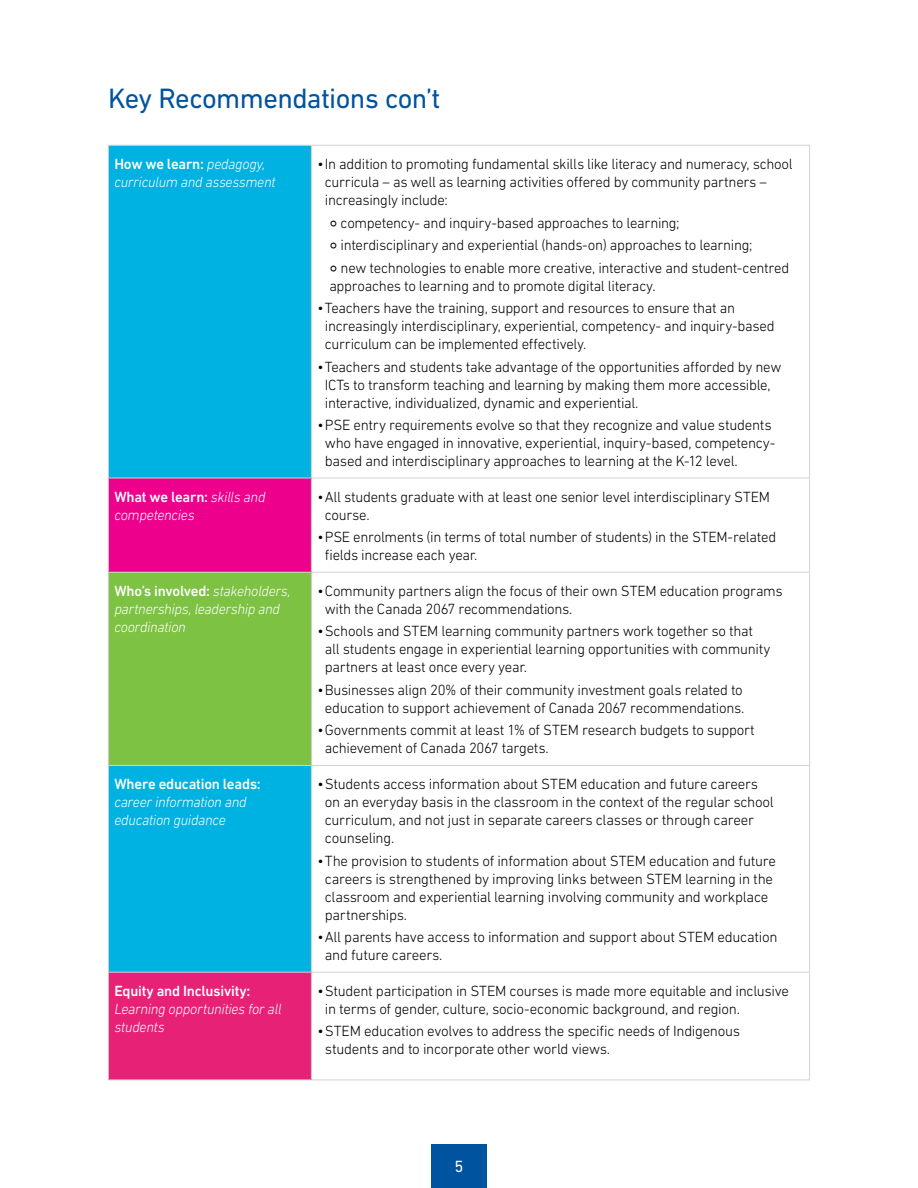
<style>
.page{position:relative;width:918px;height:1188px;background:#fff}
.page>*{position:absolute;margin:0;border:0;box-sizing:border-box;transform-origin:0 0}
.t1{font:28.5px "DIN Next W1 G";letter-spacing:-.02em;color:#00539f}
.t2{font:16.5px "DIN Next W1 G";color:#fff}
.t3{font:300 15px/18px "DIN Next W1 G";letter-spacing:-.02em;color:#000}
.t4{font:italic 300 15px/18px "DIN Next W1 G";letter-spacing:-.025em;color:#fff}
.t5{font:500 15px "DIN Next W1 G";letter-spacing:-.015em;color:#fff}
.s1{font-weight:500;font-style:normal}
.s2{font-family:"Lucida Grande";font-weight:700;font-size:13.5px}
</style>
<div class="page">
<div style="left:431px;top:1145px;width:56px;height:43px;background:#00539f"></div>
<div style="left:109px;top:146px;width:202px;height:826px;background:#00b2e2"></div>
<div style="left:108px;top:478px;width:203px;height:94px;background:#ec008c"></div>
<div style="left:108px;top:572px;width:203px;height:193px;background:#7dc242"></div>
<div style="left:108px;top:972px;width:203px;height:108px;background:#e72176"></div>
<hr style="left:311px;top:145px;width:499px;height:1px;background:#d1d3d4">
<hr style="left:311px;top:146px;width:1px;height:332px;background:#d1d3d4">
<hr style="left:809px;top:146px;width:1px;height:332px;background:#d1d3d4">
<hr style="left:108px;top:478px;width:1px;height:94px;background:#d1d3d4">
<hr style="left:311px;top:478px;width:499px;height:1px;background:#d1d3d4">
<hr style="left:311px;top:478px;width:1px;height:94px;background:#d1d3d4">
<hr style="left:809px;top:478px;width:1px;height:94px;background:#d1d3d4">
<hr style="left:311px;top:572px;width:499px;height:1px;background:#d1d3d4">
<hr style="left:311px;top:573px;width:1px;height:192px;background:#d1d3d4">
<hr style="left:809px;top:573px;width:1px;height:192px;background:#d1d3d4">
<hr style="left:311px;top:765px;width:499px;height:1px;background:#d1d3d4">
<hr style="left:311px;top:766px;width:1px;height:206px;background:#d1d3d4">
<hr style="left:809px;top:766px;width:1px;height:206px;background:#d1d3d4">
<hr style="left:311px;top:972px;width:499px;height:1px;background:#d1d3d4">
<hr style="left:311px;top:973px;width:1px;height:107px;background:#d1d3d4">
<hr style="left:809px;top:973px;width:1px;height:107px;background:#d1d3d4">
<hr style="left:311px;top:1080px;width:499px;height:1px;background:#d1d3d4">
<hr style="left:108px;top:145px;width:203px;height:1px;background:#d1d3d4">
<hr style="left:108px;top:146px;width:1px;height:332px;background:#d1d3d4">
<hr style="left:108px;top:478px;width:203px;height:1px;background:#d1d3d4">
<hr style="left:108px;top:572px;width:203px;height:1px;background:#d1d3d4">
<hr style="left:108px;top:573px;width:1px;height:192px;background:#d1d3d4">
<hr style="left:108px;top:765px;width:203px;height:1px;background:#d1d3d4">
<hr style="left:108px;top:766px;width:1px;height:206px;background:#d1d3d4">
<hr style="left:108px;top:972px;width:203px;height:1px;background:#d1d3d4">
<hr style="left:108px;top:973px;width:1px;height:107px;background:#d1d3d4">
<hr style="left:108px;top:1080px;width:203px;height:1px;background:#d1d3d4">
<h1 class="t1" style="left:108px;top:82px;width:334px">Key Recommendations con’t</h1>
<p class="t4" style="left:114px;top:155px;width:163px"><span class="s1">How we learn:</span> pedagogy, curriculum and assessment</p>
<p class="t3" style="left:325px;top:155px;width:469px;text-indent:-7px">•In addition to promoting fundamental skills like literacy and numeracy, school curricula – as well as learning activities offered by community partners – increasingly include:</p>
<p class="t3" style="left:329px;top:211px;width:461px;line-height:22.5px"><span class="s2">◦</span> competency- and inquiry-based approaches to learning;<br><span class="s2">◦</span> interdisciplinary and experiential (hands-on) approaches to learning;<br><span class="s2">◦</span> new technologies to enable more creative, interactive and student-centred</p>
<p class="t3" style="left:329px;top:276px;width:328px">approaches to learning and to promote digital literacy.</p>
<p class="t3" style="left:325px;top:299px;width:451px;text-indent:-7px">•Teachers have the training, support and resources to ensure that an increasingly interdisciplinary, experiential, competency- and inquiry-based curriculum can be implemented effectively.</p>
<p class="t3" style="left:325px;top:357px;width:458px;text-indent:-7px">•Teachers and students take advantage of the opportunities afforded by new<br>ICTs to transform teaching and learning by making them more accessible, interactive, individualized, dynamic and experiential.</p>
<p class="t3" style="left:325px;top:416px;width:452px;text-indent:-8px">•PSE entry requirements evolve so that they recognize and value students who have engaged in innovative, experiential, inquiry-based, competency&shy;based and interdisciplinary approaches to learning at the K-12 level.</p>
<p class="t4" style="left:114px;top:487px;width:153px"><span class="s1">What we learn:</span> skills and competencies</p>
<p class="t3" style="left:325px;top:487px;width:447px;text-indent:-7px">•All students graduate with at least one senior level interdisciplinary STEM course.</p>
<p class="t3" style="left:325px;top:528px;width:453px;text-indent:-7px">•PSE enrolments (in terms of total number of students) in the STEM-related fields increase each year.</p>
<p class="t4" style="left:114px;top:582px;width:178px"><span class="s1">Who’s involved:</span> stakeholders, partnerships, leadership and coordination</p>
<p class="t3" style="left:325px;top:582px;width:459px;text-indent:-7px">•Community partners align the focus of their own STEM education programs with the Canada 2067 recommendations.</p>
<p class="t3" style="left:325px;top:622px;width:447px;text-indent:-7px">•Schools and STEM learning community partners work together so that all students engage in experiential learning opportunities with community partners at least once every year.</p>
<p class="t3" style="left:317px;top:681px;width:429px;text-align:center">•Businesses align 20% of their community investment goals related to education to support achievement of Canada 2067 recommendations.</p>
<p class="t3" style="left:325px;top:721px;width:431px;text-indent:-7px">•Governments commit at least 1% of STEM research budgets to support achievement of Canada 2067 targets.</p>
<p class="t5" style="left:114px;top:775px;width:148px">Where education leads:</p>
<p class="t4" style="left:114px;top:793px;width:134px">career information and education guidance</p>
<p class="t5" style="left:114px;top:982px;width:138px">Equity and Inclusivity:</p>
<p class="t4" style="left:114px;top:1000px;width:169px">Learning opportunities for all students</p>
<p class="t3" style="left:325px;top:775px;width:450px;text-indent:-8px">•Students access information about STEM education and future careers on an everyday basis in the classroom in the context of the regular school curriculum, and not just in separate careers classes or through career counseling.</p>
<p class="t3" style="left:325px;top:851px;width:453px;text-indent:-8px">•The provision to students of information about STEM education and future careers is strengthened by improving links between STEM learning in the classroom and experiential learning involving community and workplace partnerships.</p>
<p class="t3" style="left:325px;top:928px;width:454px;text-indent:-8px">•All parents have access to information and support about STEM education and future careers.</p>
<p class="t3" style="left:325px;top:982px;width:466px;text-indent:-8px">•Student participation in STEM courses is made more equitable and inclusive in terms of gender, culture, socio-economic background, and region.</p>
<p class="t3" style="left:325px;top:1022px;width:417px;text-indent:-8px">•STEM education evolves to address the specific needs of Indigenous students and to incorporate other world views.</p>
<p class="t2" style="left:455px;top:1157px;width:10px">5</p>
</div>
